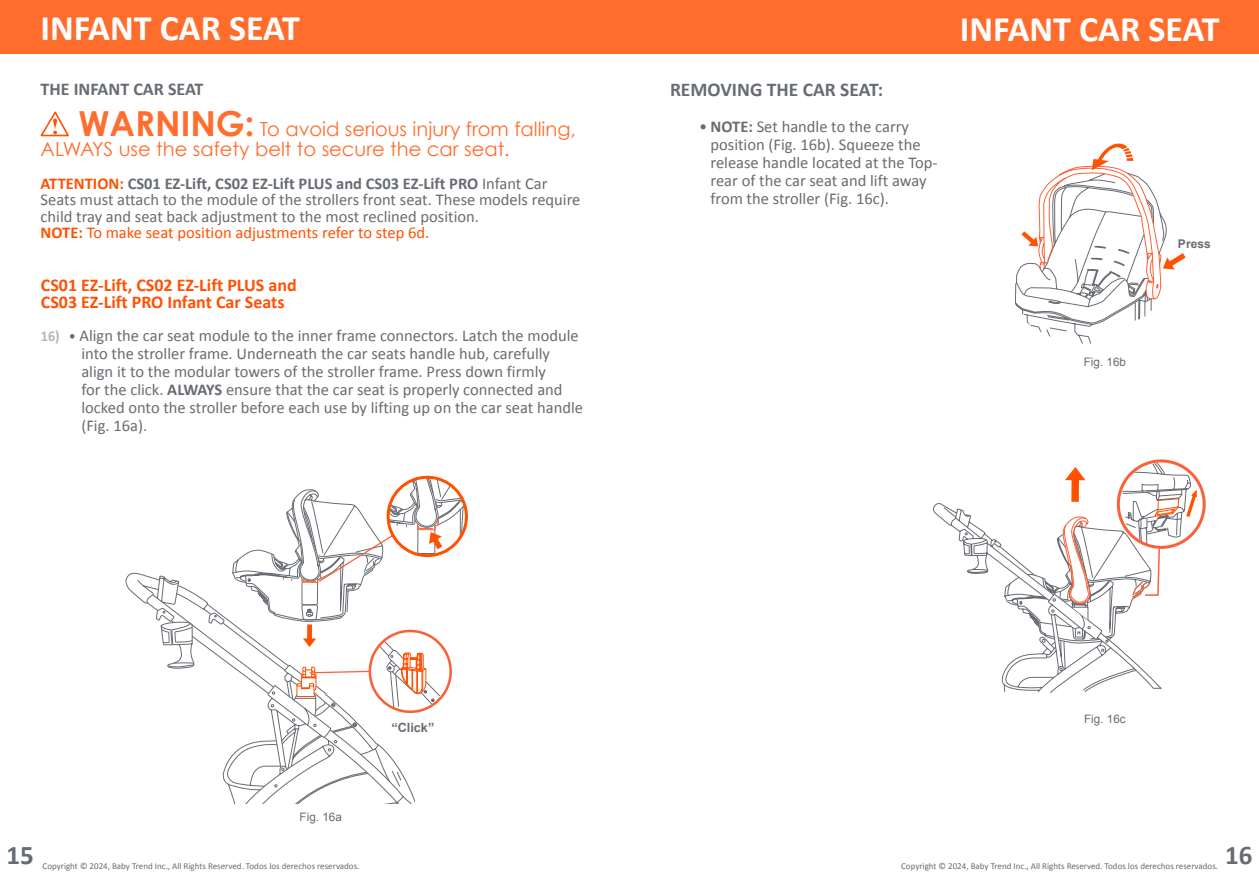
<style>
.page{position:relative;width:1259px;height:893px;background:#fff}
.page>*{position:absolute;margin:0;border:0;box-sizing:border-box;transform-origin:0 0}
.t1{font:700 36px "Calibri";color:#fff}
.t2{font:700 27px "Calibri";color:#676c72}
.t3{font:19.5px/19.5px "Century Gothic";color:#ff6e2e}
.t4{font:700 19.5px "Calibri";color:#676c72}
.t5{font:700 18px/16.5px "Calibri";color:#ff5100}
.t6{font:700 18px "Calibri";color:#676c72}
.t7{font:16.5px/18px "Calibri";color:#676c72}
.t8{font:700 12.75px "Arial";color:#676c72}
.t9{font:700 12px "Arial";color:#676c72}
.t10{font:11.7px "Arial";color:#676c72}
.t11{font:9px "Calibri";color:#666b71}
.s1{font-weight:700;font-size:34.5px}
.s2{font-weight:700;color:#ff5100}
.s3{font-weight:700}
.s4{color:#ff5100}
.s5{font-weight:700;font-size:15px;color:#b3b5b8}
.s6{font-size:15px}
</style>
<div class="page">
<div style="left:0;top:0;width:629px;height:54px;background:#ff6d2d"></div>
<div style="left:629px;top:0;width:630px;height:54px;background:#ff6d2d"></div>
<svg style="left:40px;top:111px;width:29px;height:26px"></svg>
<svg style="left:1015px;top:143px;width:170px;height:201px"></svg>
<div style="left:1116px;top:459px;width:89px;height:90px;border:3px solid #fa6138;border-radius:50%"></div>
<svg style="left:934px;top:463px;width:264px;height:229px"></svg>
<svg style="left:152px;top:477px;width:314px;height:326px"></svg>
<h1 class="t1" style="left:40px;top:3px;width:261px">INFANT CAR SEAT</h1>
<h1 class="t1" style="left:960px;top:4px;width:261px">INFANT CAR SEAT</h1>
<p class="t6" style="left:41px;top:76px;width:164px">THE INFANT CAR SEAT</p>
<p class="t3" style="left:41px;top:119px;width:537px;text-indent:38px"><span class="s1">WARNING:</span> To avoid serious injury from falling,<br>ALWAYS use the safety belt to secure the car seat.</p>
<p class="t7" style="left:41px;top:175px;width:541px;line-height:16.5px"><span class="s2">ATTENTION:</span> <span class="s3">CS01 EZ-Lift, CS02 EZ-Lift PLUS and CS03 EZ-Lift PRO</span> Infant Car Seats must attach to the module of the strollers front seat. These models require child tray and seat back adjustment to the most reclined position.<br><span class="s2">NOTE:</span> <span class="s4">To make seat position adjustments refer to step 6d.</span></p>
<p class="t5" style="left:41px;top:277px;width:257px">CS01 EZ-Lift, CS02 EZ-Lift PLUS and<br>CS03 EZ-Lift PRO Infant Car Seats</p>
<p class="t7" style="left:81px;top:326px;width:503px;text-indent:-40px"><span class="s5">16)</span> <span class="s6">•</span> Align the car seat module to the inner frame connectors. Latch the module into the stroller frame. Underneath the car seats handle hub, carefully align it to the modular towers of the stroller frame. Press down firmly<br>for the click. <span class="s3">ALWAYS</span> ensure that the car seat is properly connected and locked onto the stroller before each use by lifting up on the car seat handle (Fig. 16a).</p>
<p class="t4" style="left:670px;top:76px;width:215px">REMOVING THE CAR SEAT:</p>
<p class="t7" style="left:710px;top:117px;width:228px;text-indent:-11px">• <span class="s3">NOTE:</span> Set handle to the carry position (Fig. 16b). Squeeze the release handle located at the Top&shy;rear of the car seat and lift away from the stroller (Fig. 16c).</p>
<p class="t10" style="left:1083px;top:354px;width:44px">Fig. 16b</p>
<p class="t9" style="left:1178px;top:235px;width:34px">Press</p>
<p class="t8" style="left:391px;top:719px;width:45px">“Click”</p>
<p class="t10" style="left:1084px;top:711px;width:43px">Fig. 16c</p>
<h2 class="t2" style="left:6px;top:836px;width:29px">15</h2>
<p class="t10" style="left:300px;top:809px;width:44px">Fig. 16a</p>
<p class="t11" style="left:43px;top:859px;width:318px">Copyright © 2024, Baby Trend Inc., All Rights Reserved. Todos los derechos reservados.</p>
<p class="t11" style="left:901px;top:859px;width:318px">Copyright © 2024, Baby Trend Inc., All Rights Reserved. Todos los derechos reservados.</p>
<h2 class="t2" style="left:1225px;top:836px;width:29px">16</h2>
</div>
